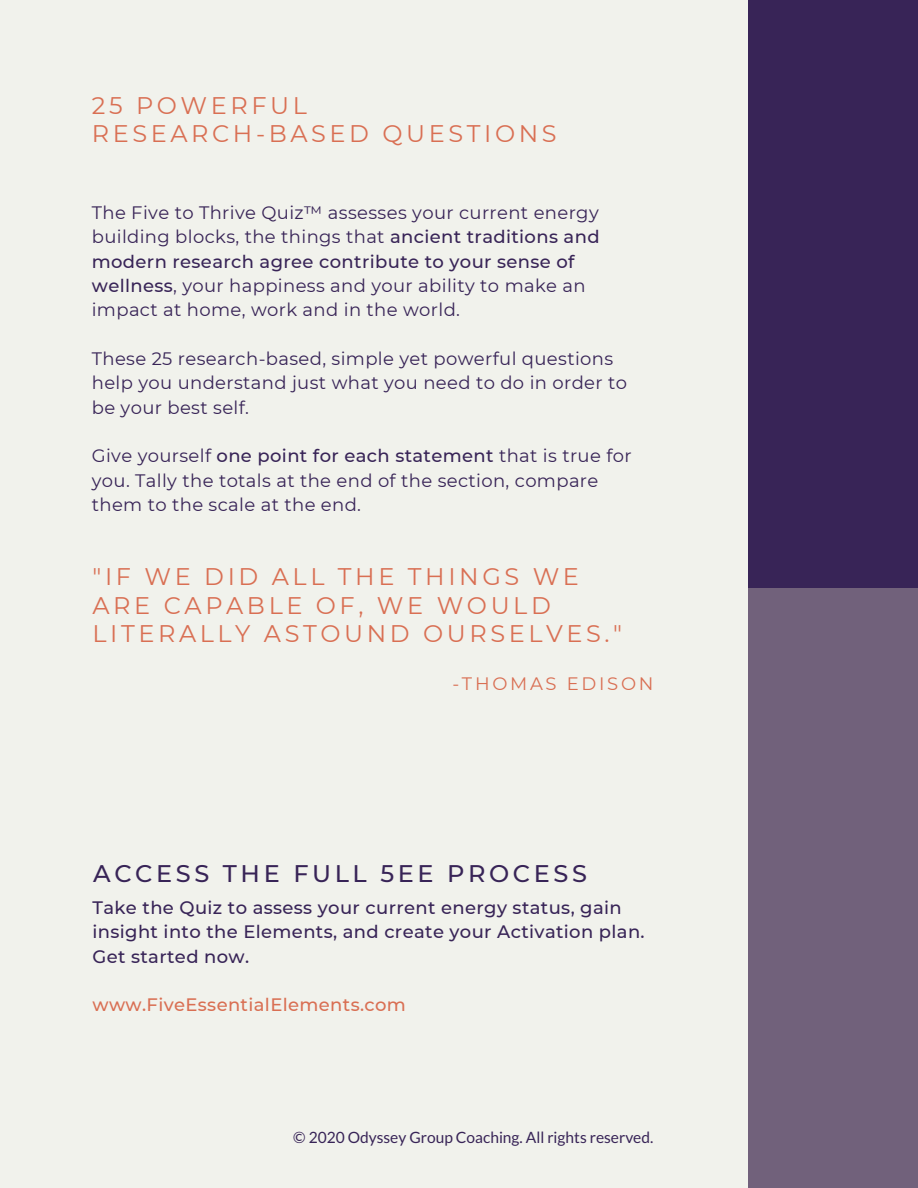
<style>
.page{position:relative;width:918px;height:1188px;background:#f1f2ec}
.page>*{position:absolute;margin:0;border:0;box-sizing:border-box;transform-origin:0 0}
.t1{font:24px/28.5px "Montserrat";letter-spacing:.15em;color:#d96f53}
.t2{font:500 24px "Montserrat";letter-spacing:.15em;color:#382457}
.t3{font:18px/24.3px "Montserrat";letter-spacing:.02em;color:#382457}
.t4{font:500 18px/24.3px "Montserrat";letter-spacing:.02em;color:#382457}
.t5{font:500 18px "Montserrat";letter-spacing:.02em;color:#d96f53}
.t6{font:18px "Montserrat";letter-spacing:.15em;color:#d96f53}
.t7{font:15.6px "Lato";color:#382457}
.s1{font-weight:500}
</style>
<div class="page">
<div style="left:749px;top:0;width:169px;height:592px;background:#382457"></div>
<div style="left:749px;top:589px;width:169px;height:599px;background:#71617b"></div>
<h1 class="t1" style="left:92px;top:91px;width:466px">25 POWERFUL<br>RESEARCH-BASED QUESTIONS</h1>
<p class="t3" style="left:92px;top:200px;width:509px">The Five to Thrive Quiz™ assesses your current energy building blocks, the things that <span class="s1">ancient traditions and modern research agree contribute to your sense of wellness</span>, your happiness and your ability to make an impact at home, work and in the world.</p>
<p class="t3" style="left:92px;top:346px;width:537px">These 25 research-based, simple yet powerful questions help you understand just what you need to do in order to be your best self.</p>
<p class="t3" style="left:92px;top:444px;width:541px">Give yourself <span class="s1">one point for each statement</span> that is true for you. Tally the totals at the end of the section, compare them to the scale at the end.</p>
<h1 class="t1" style="left:93px;top:562px;width:531px">"IF WE DID ALL THE THINGS WE<br>ARE CAPABLE OF, WE WOULD<br>LITERALLY ASTOUND OURSELVES."</h1>
<p class="t6" style="left:452px;top:672px;width:203px">-THOMAS EDISON</p>
<h1 class="t2" style="left:93px;top:858px;width:495px">ACCESS THE FULL 5EE PROCESS</h1>
<p class="t4" style="left:93px;top:895px;width:554px">Take the Quiz to assess your current energy status, gain insight into the Elements, and create your Activation plan.<br>Get started now.</p>
<p class="t5" style="left:93px;top:994px;width:315px">www.FiveEssentialElements.com</p>
<p class="t7" style="left:293px;top:1128px;width:362px">© 2020 Odyssey Group Coaching. All rights reserved.</p>
</div>
